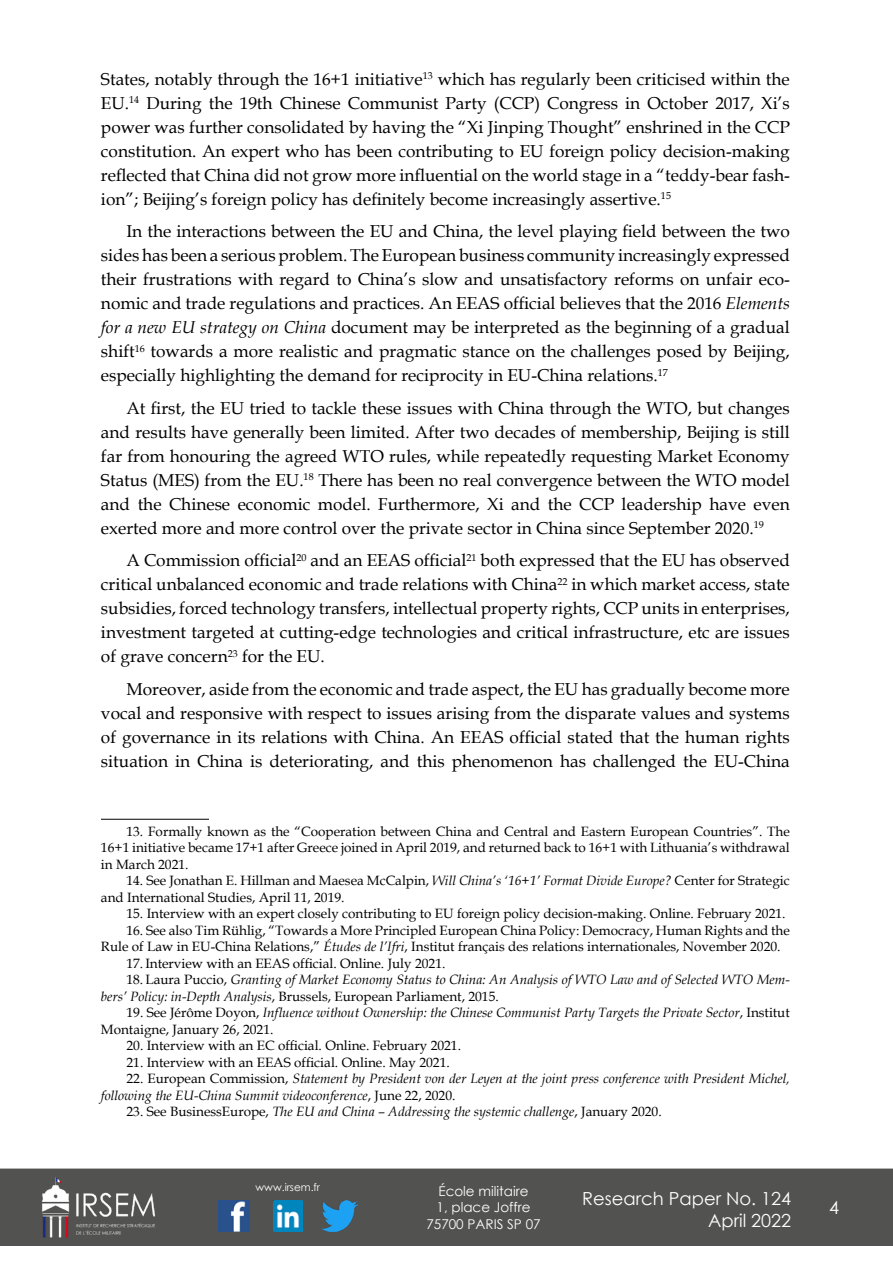
<style>
.page{position:relative;width:893px;height:1263px;background:#fff}
.page>*{position:absolute;margin:0;border:0;box-sizing:border-box;transform-origin:0 0}
.t1{font:18px/21.6px "Century Gothic";color:#fff;text-align:right}
.t2{font:17.25px/24px "Book Antiqua";color:#000;text-align:justify}
.t3{font:13.5px/16.5px "Book Antiqua";color:#000;text-align:justify}
.t4{font:italic 13.5px/16.5px "Book Antiqua";color:#000}
.t5{font:13.5px/16.2px "Century Gothic";color:#fff;text-align:center}
.t6{font:10.5px "Century Gothic";color:#fff}
.s1{font-style:italic}
.s2{font-style:normal}
</style>
<div class="page">
<div style="left:0;top:1168px;width:893px;height:78px;background:#525251;border:2px solid #525251"></div>
<img style="left:39px;top:1169px;width:117px;height:76px">
<img style="left:322px;top:1200px;width:36px;height:32px">
<img style="left:218px;top:1200px;width:31px;height:32px">
<img style="left:274px;top:1200px;width:28px;height:32px">
<hr style="left:101px;top:819px;width:108px;height:1px;background:#000">
<p class="t2" style="left:101px;top:67px;width:690px">States, notably through the 16+1 initiative<sup>13</sup> which has regularly been criticised within the EU.<sup>14</sup> During the 19th Chinese Communist Party (CCP) Congress in October 2017, Xi’s power was further consolidated by having the “Xi Jinping Thought” enshrined in the CCP constitution. An expert who has been contributing to EU foreign policy decision-making reflected that China did not grow more influential on the world stage in a “teddy-bear fash&shy;ion”; Beijing’s foreign policy has definitely become increasingly assertive.<sup>15</sup></p>
<p class="t2" style="left:101px;top:219px;width:690px;text-indent:26px">In the interactions between the EU and China, the level playing field between the two sides has been a serious problem. The European business community increasingly expressed their frustrations with regard to China’s slow and unsatisfactory reforms on unfair eco&shy;nomic and trade regulations and practices. An EEAS official believes that the 2016 <span class="s1">Elements for a new EU strategy on China</span> document may be interpreted as the beginning of a gradual shift<sup>16</sup> towards a more realistic and pragmatic stance on the challenges posed by Beijing, especially highlighting the demand for reciprocity in EU-China relations.<sup>17</sup></p>
<p class="t2" style="left:101px;top:396px;width:690px;text-indent:26px">At first, the EU tried to tackle these issues with China through the WTO, but changes and results have generally been limited. After two decades of membership, Beijing is still far from honouring the agreed WTO rules, while repeatedly requesting Market Economy Status (MES) from the EU.<sup>18</sup> There has been no real convergence between the WTO model and the Chinese economic model. Furthermore, Xi and the CCP leadership have even exerted more and more control over the private sector in China since September 2020.<sup>19</sup></p>
<p class="t2" style="left:101px;top:548px;width:690px;text-indent:26px">A Commission official<sup>20</sup> and an EEAS official<sup>21</sup> both expressed that the EU has observed critical unbalanced economic and trade relations with China<sup>22</sup> in which market access, state subsidies, forced technology transfers, intellectual property rights, CCP units in enterprises, investment targeted at cutting-edge technologies and critical infrastructure, etc are issues of grave concern<sup>23</sup> for the EU.</p>
<p class="t2" style="left:101px;top:677px;width:690px;text-indent:26px">Moreover, aside from the economic and trade aspect, the EU has gradually become more vocal and responsive with respect to issues arising from the disparate values and systems of governance in its relations with China. An EEAS official stated that the human rights situation in China is deteriorating, and this phenomenon has challenged the EU-China</p>
<p class="t3" style="left:101px;top:822px;width:690px;text-indent:26px">13. Formally known as the “Cooperation between China and Central and Eastern European Countries”. The 16+1 initiative became 17+1 after Greece joined in April 2019, and returned back to 16+1 with Lithuania’s withdrawal in March 2021.</p>
<p class="t3" style="left:101px;top:872px;width:690px;text-indent:26px">14. See Jonathan E. Hillman and Maesea McCalpin, <span class="s1">Will China’s ‘16+1’ Format Divide Europe?</span> Center for Strategic and International Studies, April 11, 2019.</p>
<p class="t3" style="left:126px;top:905px;width:660px">15. Interview with an expert closely contributing to EU foreign policy decision-making. Online. February 2021.</p>
<p class="t3" style="left:126px;top:921px;width:665px">16. See also Tim Rühlig, “Towards a More Principled European China Policy: Democracy, Human Rights and the</p>
<p class="t3" style="left:101px;top:938px;width:681px">Rule of Law in EU-China Relations,” <span class="s1">Études de l’Ifri</span>, Institut français des relations internationales, November 2020.</p>
<p class="t3" style="left:126px;top:954px;width:320px">17.Interview with an EEAS official. Online. July 2021.</p>
<p class="t4" style="left:101px;top:971px;width:690px;text-indent:25px"><span class="s2">18. Laura Puccio,</span> Granting of Market Economy Status to China: An Analysis of WTO Law and of Selected WTO Mem&shy;bers’ Policy: in-Depth Analysis<span class="s2">, Brussels, European Parliament, 2015.</span></p>
<p class="t4" style="left:101px;top:1004px;width:690px;text-indent:26px"><span class="s2">19. See Jérôme Doyon,</span> Influence without Ownership: the Chinese Communist Party Targets the Private Sector<span class="s2">, Institut<br>Montaigne, January 26, 2021.</span></p>
<p class="t3" style="left:126px;top:1037px;width:336px">20. Interview with an EC official. Online. February 2021.</p>
<p class="t3" style="left:126px;top:1053px;width:325px">21. Interview with an EEAS official. Online. May 2021.</p>
<p class="t4" style="left:101px;top:1070px;width:690px;text-indent:26px"><span class="s2">22. European Commission,</span> Statement by President von der Leyen at the joint press conference with President Michel, following the EU-China Summit videoconference<span class="s2">, June 22, 2020.</span></p>
<p class="t4" style="left:126px;top:1103px;width:537px"><span class="s2">23. See BusinessEurope,</span> The EU and China – Addressing the systemic challenge<span class="s2">, January 2020.</span></p>
<p class="t6" style="left:256px;top:1179px;width:66px">www.irsem.fr</p>
<p class="t5" style="left:426px;top:1183px;width:116px">École militaire<br>1, place Joffre<br>75700 PARIS SP 07</p>
<p class="t1" style="left:582px;top:1187px;width:210px">Research Paper No. 124<br>April 2022</p>
<p class="t1" style="left:829px;top:1196px;width:11px">4</p>
</div>
